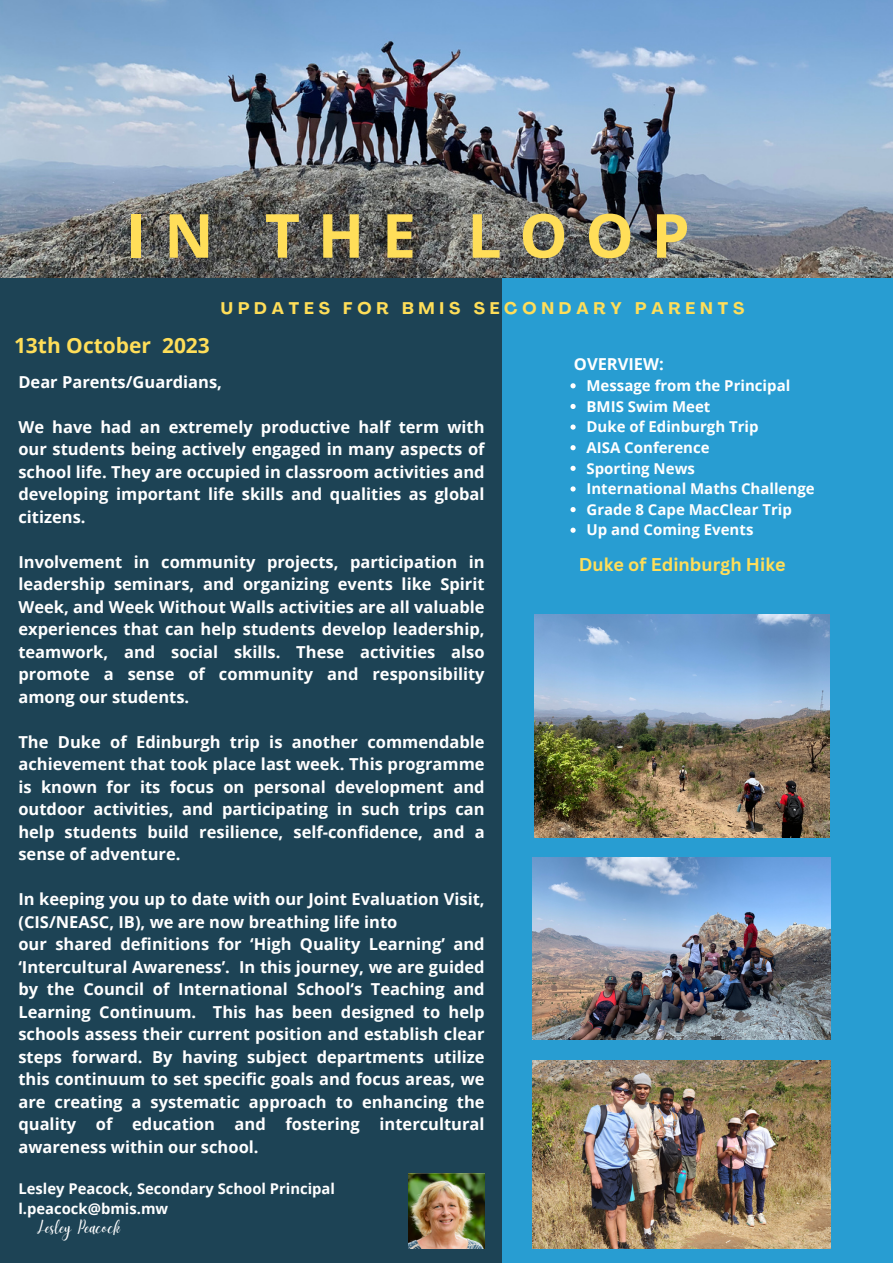
<style>
.page{position:relative;width:893px;height:1264px;background:#fff}
.page>*{position:absolute;margin:0;border:0;box-sizing:border-box;transform-origin:0 0}
.t1{font:700 60.75px "Open Sans";letter-spacing:.29em;color:#ffde59}
.t2{font:700 21px "Open Sans";color:#ffde59}
.t3{font:700 18px "Canva Sans";color:#ffde59}
.t4{font:17.55px "Daydream";color:#fff}
.t5{font:700 16.65px "Agrandir";letter-spacing:.29em;color:#ffde59}
.t6{font:700 16.5px/22.5px "Open Sans";color:#fff;text-align:justify}
.t7{font:700 15px "Open Sans";color:#fff}
.t8{font:700 14.85px "Open Sans";color:#fff}
</style>
<div class="page">
<div style="left:0;top:0;width:892px;height:1262px;background:#289dd2"></div>
<div style="left:0;top:46px;width:501px;height:1216px;background:#1d4355"></div>
<img style="left:408px;top:1173px;width:76px;height:75px">
<img style="left:0;top:0;width:892px;height:278px">
<img style="left:532px;top:857px;width:298px;height:182px">
<img style="left:534px;top:614px;width:295px;height:223px">
<img style="left:532px;top:1060px;width:298px;height:188px">
<svg style="left:570px;top:383px;width:5px;height:5px"></svg>
<svg style="left:570px;top:404px;width:5px;height:5px"></svg>
<svg style="left:570px;top:424px;width:5px;height:5px"></svg>
<svg style="left:570px;top:445px;width:5px;height:5px"></svg>
<svg style="left:570px;top:466px;width:5px;height:5px"></svg>
<svg style="left:570px;top:486px;width:5px;height:5px"></svg>
<svg style="left:570px;top:507px;width:5px;height:5px"></svg>
<svg style="left:570px;top:527px;width:5px;height:6px"></svg>
<p class="t1" style="left:126px;top:193px;width:565px">IN THE LOOP</p>
<p class="t2" style="left:14px;top:331px;width:197px">13th October 2023</p>
<p class="t5" style="left:221px;top:301px;width:524px">UPDATES FOR BMIS SECONDARY PARENTS</p>
<p class="t6" style="left:574px;top:353px;width:91px">OVERVIEW:</p>
<p class="t6" style="left:18px;top:370px;width:205px">Dear Parents/Guardians,</p>
<p class="t6" style="left:18px;top:415px;width:467px">We have had an extremely productive half term with our students being actively engaged in many aspects of school life. They are occupied in classroom activities and developing important life skills and qualities as global citizens.</p>
<p class="t6" style="left:18px;top:550px;width:467px">Involvement in community projects, participation in leadership seminars, and organizing events like Spirit Week, and Week Without Walls activities are all valuable experiences that can help students develop leadership, teamwork, and social skills. These activities also promote a sense of community and responsibility among our students.</p>
<p class="t6" style="left:18px;top:730px;width:467px">The Duke of Edinburgh trip is another commendable achievement that took place last week. This programme is known for its focus on personal development and outdoor activities, and participating in such trips can help students build resilience, self-confidence, and a sense of adventure.</p>
<p class="t6" style="left:18px;top:887px;width:467px">In keeping you up to date with our Joint Evaluation Visit, (CIS/NEASC, IB), we are now breathing life into</p>
<p class="t6" style="left:18px;top:932px;width:467px">our shared definitions for ‘High Quality Learning’ and ‘Intercultural Awareness’. In this journey, we are guided by the Council of International School‘s Teaching and Learning Continuum. This has been designed to help schools assess their current position and establish clear steps forward. By having subject departments utilize this continuum to set specific goals and focus areas, we are creating a systematic approach to enhancing the quality of education and fostering intercultural awareness within our school.</p>
<p class="t8" style="left:18px;top:1178px;width:318px">Lesley Peacock, Secondary School Principal</p>
<p class="t8" style="left:18px;top:1198px;width:151px">l.peacock@bmis.mw</p>
<p class="t4" style="left:37px;top:1217px;width:85px">Lesley Peacock</p>
<p class="t7" style="left:586px;top:375px;width:205px">Message from the Principal</p>
<p class="t7" style="left:586px;top:395px;width:125px">BMIS Swim Meet</p>
<p class="t7" style="left:586px;top:416px;width:174px">Duke of Edinburgh Trip</p>
<p class="t7" style="left:586px;top:437px;width:125px">AISA Conference</p>
<p class="t7" style="left:586px;top:457px;width:110px">Sporting News</p>
<p class="t7" style="left:586px;top:478px;width:230px">International Maths Challenge</p>
<p class="t7" style="left:586px;top:498px;width:207px">Grade 8 Cape MacClear Trip</p>
<p class="t7" style="left:586px;top:519px;width:168px">Up and Coming Events</p>
<p class="t3" style="left:578px;top:551px;width:208px">Duke of Edinburgh Hike</p>
</div>
